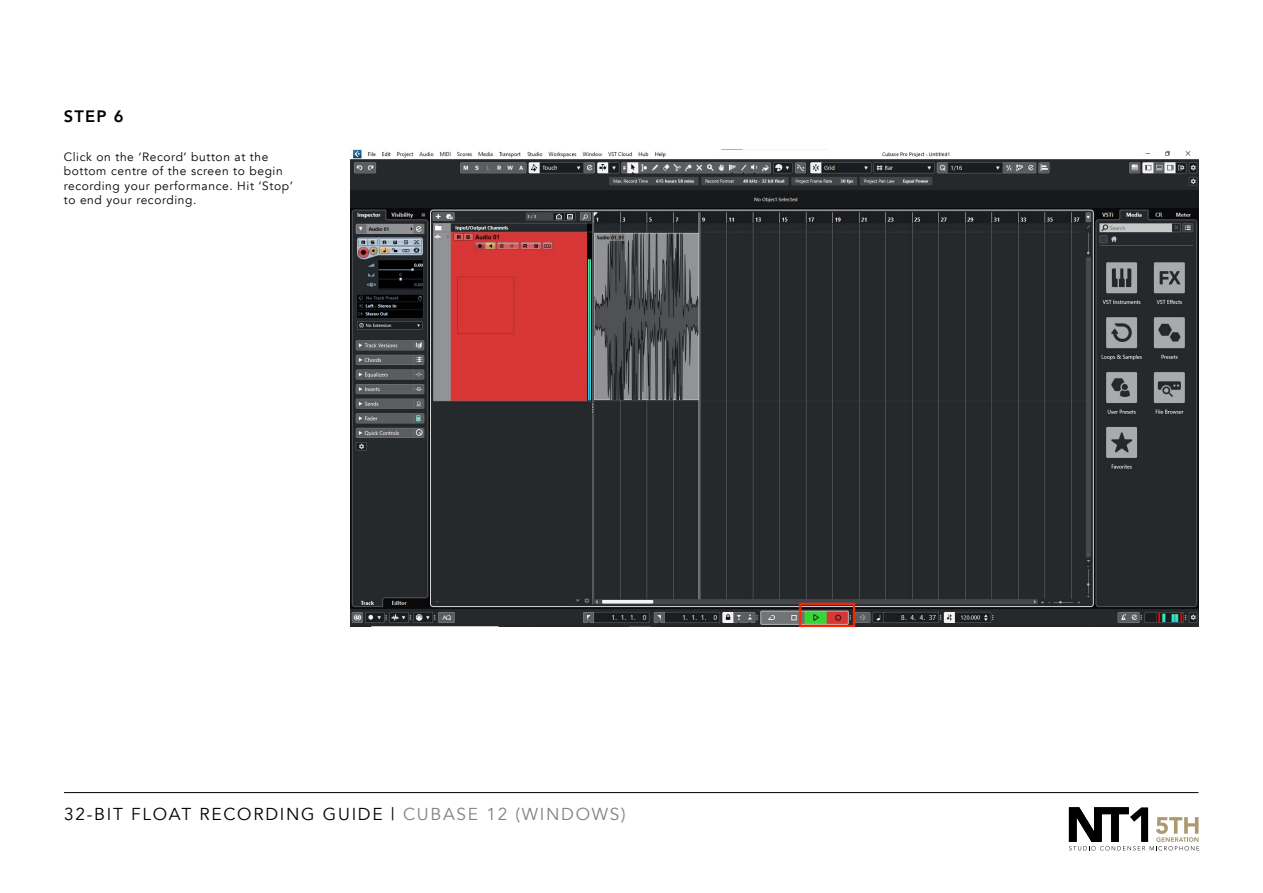
<style>
.page{position:relative;width:1263px;height:893px;background:#fff}
.page>*{position:absolute;margin:0;border:0;box-sizing:border-box;transform-origin:0 0}
.t1{font:17.25px "Avenir";letter-spacing:.1em;color:#000}
.t2{font:800 16.5px "Avenir";color:#000}
.t3{font:12px/14.4px "Avenir";letter-spacing:.05em;color:#000}
.s1{color:#808285}
</style>
<div class="page">
<hr style="left:64px;top:792px;width:1134px;height:1px;background:#000">
<svg style="left:1069px;top:807px;width:130px;height:43px"></svg>
<img style="left:350px;top:150px;width:848px;height:477px">
<h2 class="t2" style="left:64px;top:103px;width:61px">STEP 6</h2>
<p class="t3" style="left:64px;top:150px;width:231px">Click on the ‘Record’ button at the bottom centre of the screen to begin recording your performance. Hit ‘Stop’ to end your recording.</p>
<h1 class="t1" style="left:64px;top:804px;width:563px">32-BIT FLOAT RECORDING GUIDE | <span class="s1">CUBASE 12 (WINDOWS)</span></h1>
</div>
